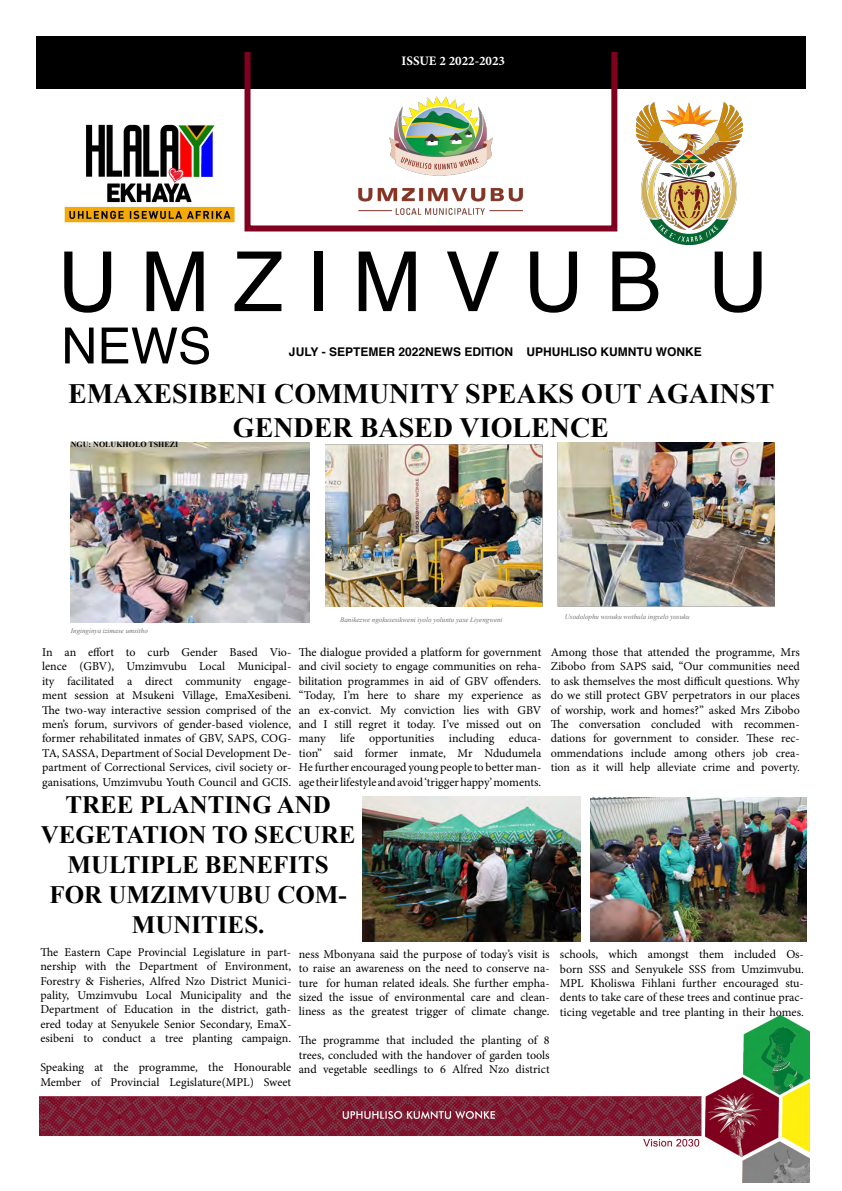
<style>
.page{position:relative;width:842px;height:1191px;background:#fff}
.page>*{position:absolute;margin:0;border:0;box-sizing:border-box;transform-origin:0 0}
.t1{font:83px "Helvetica";color:#000}
.t2{font:50px "Helvetica";color:#000}
.t3{font:700 28px/33.6px "Times New Roman";color:#000;text-align:center}
.t4{font:700 25px/30px "Times New Roman";color:#000;text-align:center}
.t5{font:700 13px "Minion Pro";color:#fff}
.t6{font:12px/14.4px "Minion Pro";color:#000;text-align:justify}
.t7{font:700 12px "Helvetica";color:#000}
.t8{font:700 8px "Times New Roman";color:#000}
.t9{font:italic 7px "Times New Roman";color:#6f7073}
</style>
<div class="page">
<img style="left:325px;top:443px;width:449px;height:163px">
<img style="left:71px;top:443px;width:239px;height:179px">
<img style="left:362px;top:796px;width:218px;height:145px">
<img style="left:590px;top:797px;width:217px;height:144px">
<img style="left:40px;top:1015px;width:769px;height:167px">
<img style="left:64px;top:124px;width:193px;height:108px">
<img style="left:358px;top:96px;width:164px;height:119px">
<div style="left:36px;top:36px;width:770px;height:52px;background:#000"></div>
<img style="left:636px;top:102px;width:107px;height:142px">
<div style="left:244px;top:41px;width:373px;height:190px;border:6px solid #800020"></div>
<div style="left:242px;top:36px;width:392px;height:15px;background:#000"></div>
<p class="t5" style="left:402px;top:51px;width:105px">ISSUE 2 2022-2023</p>
<h1 class="t1" style="left:57px;top:218px;width:712px">U M Z I M V U B U</h1>
<h2 class="t2" style="left:61px;top:307px;width:152px">NEWS</h2>
<p class="t7" style="left:289px;top:342px;width:414px">JULY - SEPTEMER 2022NEWS EDITION UPHUHLISO KUMNTU WONKE</p>
<h3 class="t3" style="left:68px;top:376px;width:708px">EMAXESIBENI COMMUNITY SPEAKS OUT AGAINST<br>GENDER BASED VIOLENCE</h3>
<p class="t8" style="left:71px;top:438px;width:109px">NGU: NOLUKHOLO TSHEZI</p>
<p class="t9" style="left:71px;top:626px;width:78px">Inginginya izimase umsitho</p>
<p class="t9" style="left:340px;top:615px;width:164px">Banikezwe ngokusesikweni iyolo yoluntu yase Liyengweni</p>
<p class="t9" style="left:565px;top:611px;width:126px">Usodolophu wosuku wothula ingxelo yosuku</p>
<p class="t6" style="left:42px;top:645px;width:251px">In an effort to curb Gender Based Vio&shy;lence (GBV), Umzimvubu Local Municipal&shy;ity facilitated a direct community engage&shy;ment session at Msukeni Village, EmaXesibeni.<br>The two-way interactive session comprised of the men’s forum, survivors of gender-based violence, former rehabilitated inmates of GBV, SAPS, COG-TA, SASSA, Department of Social Development De&shy;partment of Correctional Services, civil society or&shy;ganisations, Umzimvubu Youth Council and GCIS.</p>
<p class="t6" style="left:299px;top:645px;width:244px">The dialogue provided a platform for government and civil society to engage communities on reha&shy;bilitation programmes in aid of GBV offenders. “Today, I’m here to share my experience as an ex-convict. My conviction lies with GBV and I still regret it today. I’ve missed out on many life opportunities including educa&shy;tion” said former inmate, Mr Ndudumela He further encouraged young people to better man&shy;age their lifestyle and avoid ‘trigger happy’ moments.</p>
<p class="t6" style="left:551px;top:645px;width:251px">Among those that attended the programme, Mrs Zibobo from SAPS said, “Our communities need to ask themselves the most difficult questions. Why do we still protect GBV perpetrators in our places of worship, work and homes?” asked Mrs Zibobo The conversation concluded with recommen&shy;dations for government to consider. These rec&shy;ommendations include among others job crea&shy;tion as it will help alleviate crime and poverty.</p>
<h3 class="t4" style="left:41px;top:788px;width:316px">TREE PLANTING AND<br>VEGETATION TO SECURE<br>MULTIPLE BENEFITS<br>FOR UMZIMVUBU COM-<br>MUNITIES.</h3>
<p class="t6" style="left:40px;top:945px;width:252px">The Eastern Cape Provincial Legislature in part&shy;nership with the Department of Environment, Forestry &amp; Fisheries, Alfred Nzo District Munici&shy;pality, Umzimvubu Local Municipality and the Department of Education in the district, gath&shy;ered today at Senyukele Senior Secondary, EmaX&shy;esibeni to conduct a tree planting campaign.</p>
<p class="t6" style="left:40px;top:1060px;width:252px">Speaking at the programme, the Honourable<br>Member of Provincial Legislature(MPL) Sweet</p>
<p class="t6" style="left:299px;top:946px;width:252px">ness Mbonyana said the purpose of today’s visit is to raise an awareness on the need to conserve na&shy;ture for human related ideals. She further empha&shy;sized the issue of environmental care and clean&shy;liness as the greatest trigger of climate change.</p>
<p class="t6" style="left:299px;top:1033px;width:252px">The programme that included the planting of 8 trees, concluded with the handover of garden tools and vegetable seedlings to 6 Alfred Nzo district</p>
<p class="t6" style="left:560px;top:947px;width:245px">schools, which amongst them included Os&shy;born SSS and Senyukele SSS from Umzimvubu.<br>MPL Kholiswa Fihlani further encouraged stu&shy;dents to take care of these trees and continue prac&shy;ticing vegetable and tree planting in their homes.</p>
</div>
